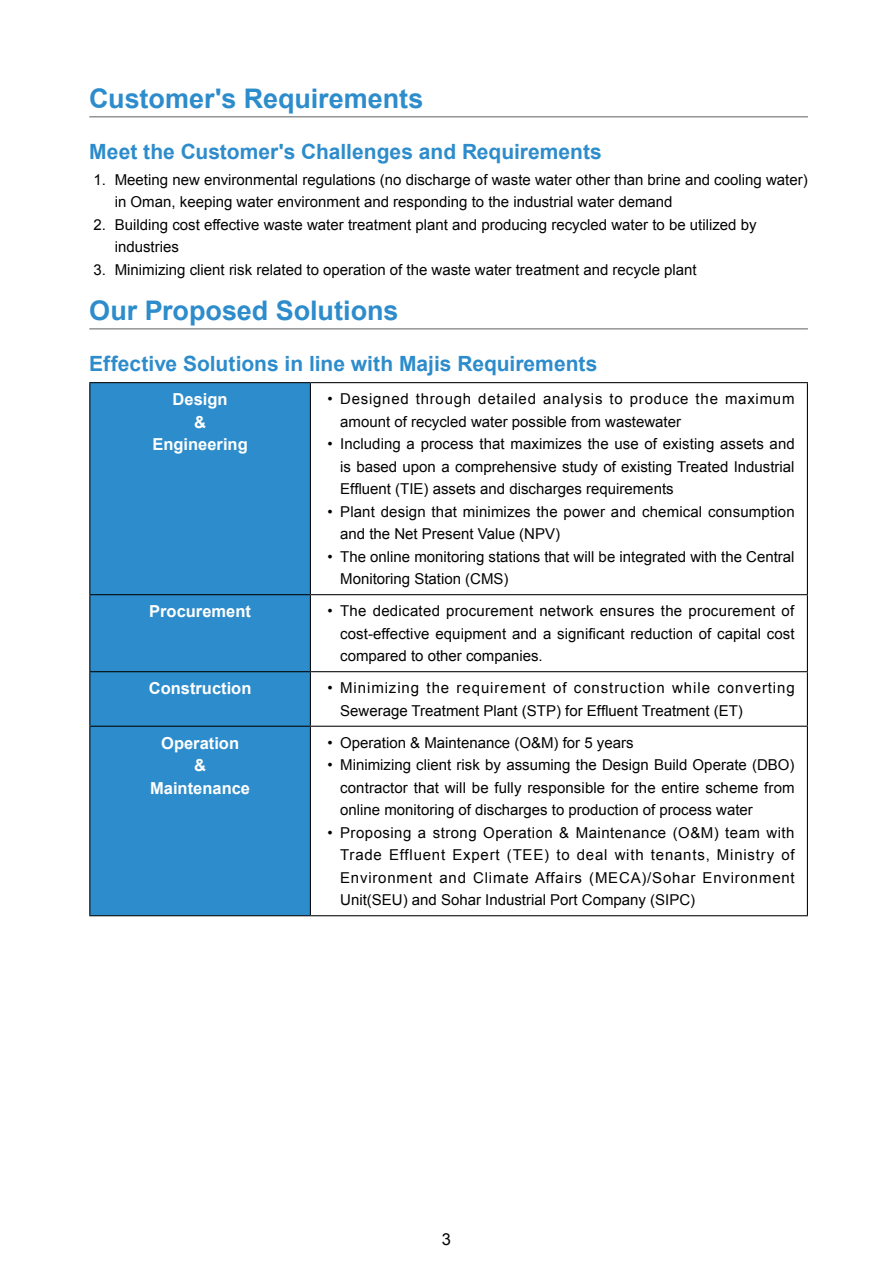
<style>
.page{position:relative;width:893px;height:1263px;background:#fff}
.page>*{position:absolute;margin:0;border:0;box-sizing:border-box;transform-origin:0 0}
.t1{font:700 27px "Arial";color:#2d8ccb}
.t2{font:700 21px "Arial";color:#2d8ccb}
.t3{font:700 16.5px/22.5px "Arial";color:#fff;text-align:center}
.t4{font:16.5px "Arial";color:#030303}
.t5{font:15px/22.5px "Arial";color:#030303}
.t6{font:15px/22.5px "Arial";letter-spacing:.06em;color:#030303}
.t7{font:15px/22.5px "Arial";letter-spacing:.05em;color:#030303}
</style>
<div class="page">
<hr style="left:89px;top:116px;width:719px;height:1px;background:#67696b">
<hr style="left:89px;top:328px;width:719px;height:1px;background:#67696b">
<div style="left:90px;top:383px;width:220px;height:532px;background:#2d8ccb"></div>
<hr style="left:89px;top:382px;width:221px;height:1px;background:#030303">
<hr style="left:89px;top:383px;width:1px;height:211px;background:#030303">
<hr style="left:310px;top:382px;width:498px;height:1px;background:#030303">
<hr style="left:310px;top:383px;width:1px;height:211px;background:#030303">
<hr style="left:807px;top:383px;width:1px;height:211px;background:#030303">
<hr style="left:89px;top:594px;width:221px;height:1px;background:#030303">
<hr style="left:89px;top:595px;width:1px;height:76px;background:#030303">
<hr style="left:310px;top:594px;width:498px;height:1px;background:#030303">
<hr style="left:310px;top:595px;width:1px;height:76px;background:#030303">
<hr style="left:807px;top:595px;width:1px;height:76px;background:#030303">
<hr style="left:89px;top:671px;width:221px;height:1px;background:#030303">
<hr style="left:89px;top:672px;width:1px;height:54px;background:#030303">
<hr style="left:310px;top:671px;width:498px;height:1px;background:#030303">
<hr style="left:310px;top:672px;width:1px;height:54px;background:#030303">
<hr style="left:807px;top:672px;width:1px;height:54px;background:#030303">
<hr style="left:89px;top:726px;width:221px;height:1px;background:#030303">
<hr style="left:89px;top:727px;width:1px;height:188px;background:#030303">
<hr style="left:310px;top:726px;width:498px;height:1px;background:#030303">
<hr style="left:310px;top:727px;width:1px;height:188px;background:#030303">
<hr style="left:807px;top:727px;width:1px;height:188px;background:#030303">
<hr style="left:89px;top:915px;width:221px;height:1px;background:#030303">
<hr style="left:310px;top:915px;width:498px;height:1px;background:#030303">
<h1 class="t1" style="left:89px;top:81px;width:336px">Customer's Requirements</h1>
<h2 class="t2" style="left:89px;top:137px;width:514px">Meet the Customer's Challenges and Requirements</h2>
<p class="t5" style="left:115px;top:168px;width:694px;text-indent:-21px">1. Meeting new environmental regulations (no discharge of waste water other than brine and cooling water) in Oman, keeping water environment and responding to the industrial water demand</p>
<p class="t5" style="left:115px;top:213px;width:643px;text-indent:-21px">2. Building cost effective waste water treatment plant and producing recycled water to be utilized by industries</p>
<p class="t5" style="left:94px;top:258px;width:605px">3. Minimizing client risk related to operation of the waste water treatment and recycle plant</p>
<h1 class="t1" style="left:89px;top:293px;width:311px">Our Proposed Solutions</h1>
<h2 class="t2" style="left:89px;top:349px;width:510px">Effective Solutions in line with Majis Requirements</h2>
<p class="t3" style="left:152px;top:389px;width:97px">Design<br>&amp;<br>Engineering</p>
<p class="t7" style="left:340px;top:388px;width:456px;text-indent:-13px">• Designed through detailed analysis to produce the maximum amount of recycled water possible from wastewater</p>
<p class="t5" style="left:340px;top:433px;width:456px;text-align:justify;text-indent:-13px">• Including a process that maximizes the use of existing assets and is based upon a comprehensive study of existing Treated Industrial Effluent (TIE) assets and discharges requirements</p>
<p class="t5" style="left:340px;top:500px;width:456px;text-indent:-13px">• Plant design that minimizes the power and chemical consumption and the Net Present Value (NPV)</p>
<p class="t5" style="left:340px;top:545px;width:456px;text-indent:-13px">• The online monitoring stations that will be integrated with the Central<br>Monitoring Station (CMS)</p>
<p class="t3" style="left:149px;top:601px;width:103px">Procurement</p>
<p class="t5" style="left:340px;top:600px;width:456px;text-align:justify;text-indent:-13px">• The dedicated procurement network ensures the procurement of cost-effective equipment and a significant reduction of capital cost compared to other companies.</p>
<p class="t3" style="left:149px;top:678px;width:104px">Construction</p>
<p class="t6" style="left:340px;top:677px;width:456px;text-indent:-13px">• Minimizing the requirement of construction while converting<br>Sewerage Treatment Plant (STP) for Effluent Treatment (ET)</p>
<p class="t3" style="left:150px;top:732px;width:101px">Operation<br>&amp;<br>Maintenance</p>
<p class="t5" style="left:327px;top:731px;width:308px">• Operation &amp; Maintenance (O&amp;M) for 5 years</p>
<p class="t5" style="left:340px;top:754px;width:456px;text-align:justify;text-indent:-13px">• Minimizing client risk by assuming the Design Build Operate (DBO) contractor that will be fully responsible for the entire scheme from online monitoring of discharges to production of process water</p>
<p class="t5" style="left:340px;top:821px;width:456px;text-align:justify;text-indent:-13px">• Proposing a strong Operation &amp; Maintenance (O&amp;M) team with Trade Effluent Expert (TEE) to deal with tenants, Ministry of Environment and Climate Affairs (MECA)/Sohar Environment Unit(SEU) and Sohar Industrial Port Company (SIPC)</p>
<p class="t4" style="left:442px;top:1229px;width:11px">3</p>
</div>
